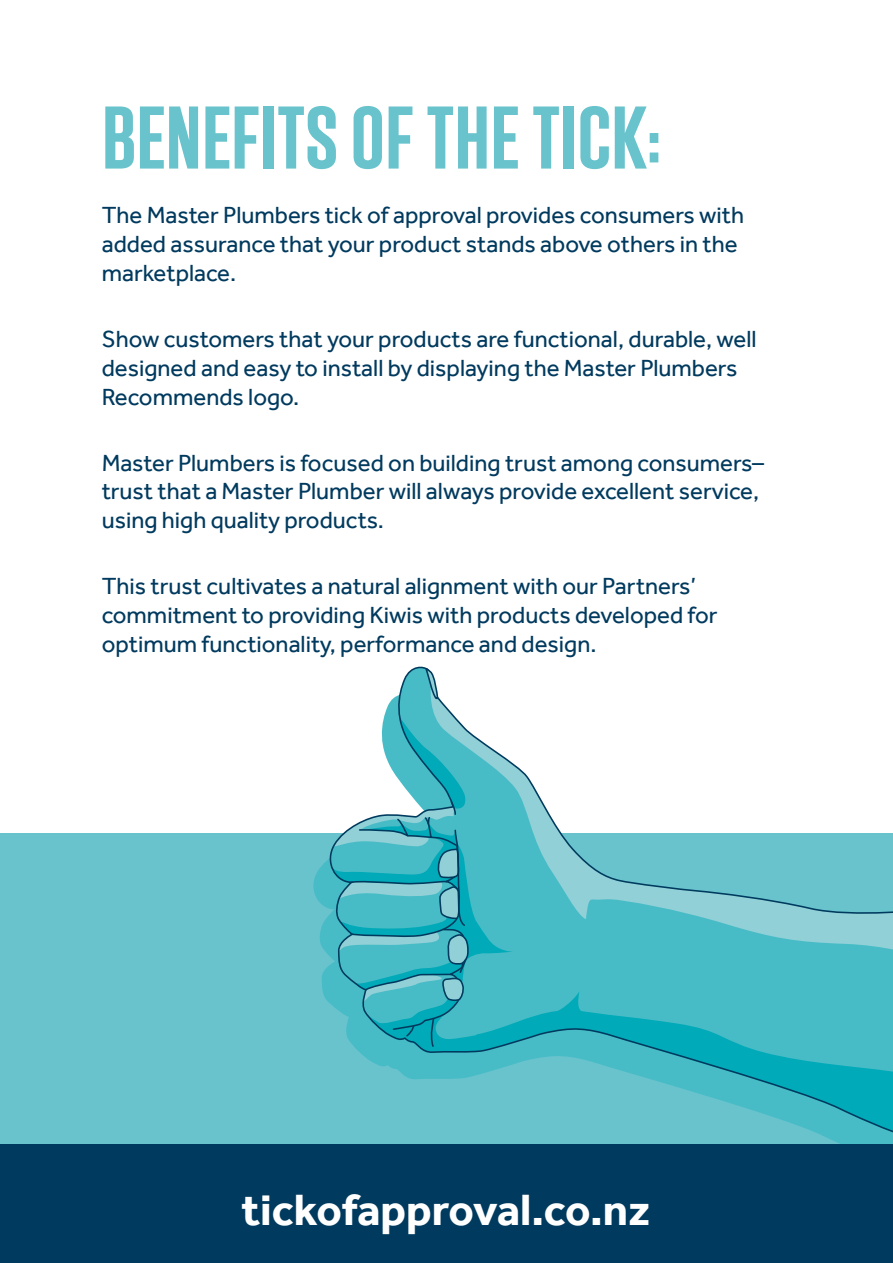
<style>
.page{position:relative;width:893px;height:1263px;background:#fff}
.page>*{position:absolute;margin:0;border:0;box-sizing:border-box;transform-origin:0 0}
.t1{font:700 88.65px "Solido Compressed";color:#68c3cd}
.t2{font:700 45px "Effra";color:#fff}
.t3{font:24px/28.8px "Effra";color:#003a5e}
</style>
<div class="page">
<div style="left:0;top:833px;width:893px;height:346px;background:#68c3cd"></div>
<svg style="left:322px;top:666px;width:571px;height:478px"></svg>
<svg style="left:424px;top:666px;width:14px;height:34px"></svg>
<svg style="left:333px;top:717px;width:218px;height:335px"></svg>
<div style="left:0;top:1144px;width:893px;height:119px;background:#003a5e"></div>
<h1 class="t1" style="left:102px;top:88px;width:562px">BENEFITS OF THE TICK:</h1>
<p class="t3" style="left:102px;top:201px;width:644px">The Master Plumbers tick of approval provides consumers with added assurance that your product stands above others in the marketplace.</p>
<p class="t3" style="left:102px;top:324px;width:656px">Show customers that your products are functional, durable, well designed and easy to install by displaying the Master Plumbers<br>Recommends logo.</p>
<p class="t3" style="left:102px;top:448px;width:664px">Master Plumbers is focused on building trust among consumers– trust that a Master Plumber will always provide excellent service, using high quality products.</p>
<p class="t3" style="left:102px;top:572px;width:617px">This trust cultivates a natural alignment with our Partners’ commitment to providing Kiwis with products developed for optimum functionality, performance and design.</p>
<h2 class="t2" style="left:241px;top:1183px;width:410px">tickofapproval.co.nz</h2>
</div>
